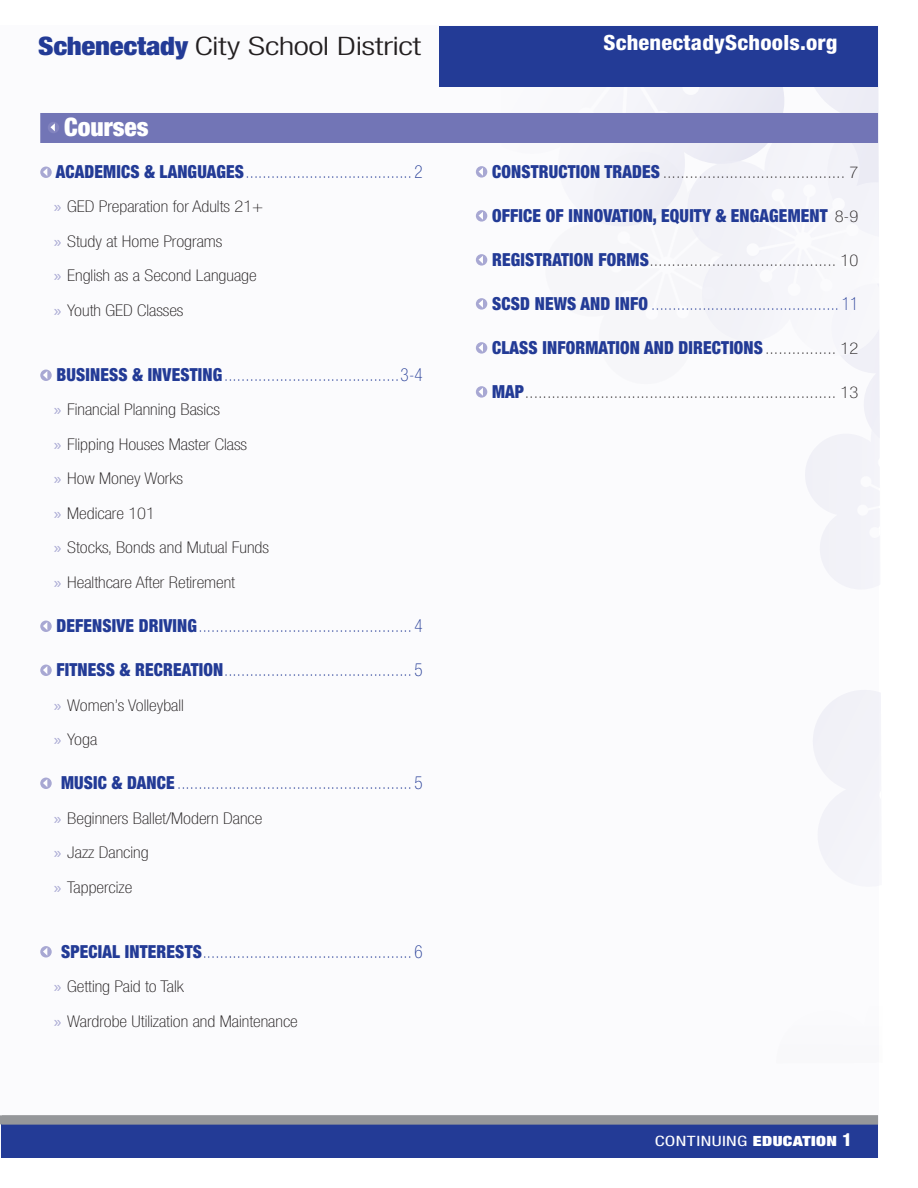
<style>
.page{position:relative;width:918px;height:1188px;background:#fff}
.page>*{position:absolute;margin:0;border:0;box-sizing:border-box;transform-origin:0 0}
.t1{font:300 condensed 25.5px "Helvetica Neue LT Std";letter-spacing:-.015em;color:#231f20;scale:1.39 1}
.course_section_heade{font:900 condensed 25.5px "Helvetica Neue LT Std";color:#fff}
.t2{font:800 condensed 21px "Helvetica Neue LT Std";letter-spacing:.01em;color:#fff;scale:1.07 1}
.toc_classname_sectio{font:100 condensed 18px "Helvetica Neue LT Std";color:#233b96;scale:.95 1}
.toc_classname_sectio-2{font:900 condensed 18px "Helvetica Neue LT Std";letter-spacing:.01em;color:#233b96;scale:.95 1}
.toc_classname_sectio-3{font:100 condensed 16.2px "Helvetica Neue LT Std";color:#231f20;scale:1.14 1}
.t3{font:condensed 14.25px "Helvetica Neue LT Std";letter-spacing:.015em;color:#fff;scale:1.34 1}
.s1{font-weight:900;color:#233b96}
.s2{font-weight:900}
.s3{font-family:"Myriad Pro";font-weight:400;font-stretch:normal;color:#a8a8d3}
.s4{font-weight:900;font-size:18px;color:#233b96}
.s5{font-weight:100;font-size:16.2px;color:#231f20}
.s6{font-weight:900;font-size:14.1px}
.s7{font-weight:800;font-size:18px}
</style>
<div class="page">
<svg style="left:878px;top:692px;width:3px;height:144px"></svg>
<svg style="left:878px;top:113px;width:2px;height:472px"></svg>
<div style="left:0;top:26px;width:878px;height:1132px;background:#fbfbfd"></div>
<div style="left:440px;top:26px;width:438px;height:61px;background:#233b96"></div>
<div style="left:1px;top:1124px;width:877px;height:34px;background:#233b96"></div>
<div style="left:0;top:1115px;width:878px;height:9px;background:#95979a"></div>
<div style="left:40px;top:113px;width:838px;height:18px;background:#7275b6"></div>
<div style="left:40px;top:131px;width:838px;height:12px;background:#7275b6"></div>
<div style="left:48px;top:122px;width:11px;height:11px;background:#8384bf;border-radius:50%"></div>
<svg style="left:50px;top:123px;width:5px;height:8px"></svg>
<svg style="left:40px;top:167px;width:12px;height:11px"></svg>
<svg style="left:43px;top:168px;width:4px;height:8px"></svg>
<svg style="left:40px;top:370px;width:12px;height:11px"></svg>
<svg style="left:43px;top:371px;width:4px;height:8px"></svg>
<svg style="left:40px;top:621px;width:12px;height:11px"></svg>
<svg style="left:43px;top:622px;width:4px;height:8px"></svg>
<svg style="left:40px;top:665px;width:12px;height:11px"></svg>
<svg style="left:43px;top:666px;width:4px;height:8px"></svg>
<svg style="left:40px;top:778px;width:12px;height:11px"></svg>
<svg style="left:43px;top:779px;width:4px;height:8px"></svg>
<svg style="left:40px;top:946px;width:12px;height:12px"></svg>
<svg style="left:43px;top:948px;width:4px;height:8px"></svg>
<div style="left:476px;top:166px;width:11px;height:12px;background:#a8a8d3;border-radius:50%"></div>
<svg style="left:479px;top:168px;width:4px;height:8px"></svg>
<div style="left:476px;top:210px;width:11px;height:12px;background:#a8a8d3;border-radius:50%"></div>
<svg style="left:479px;top:212px;width:4px;height:8px"></svg>
<div style="left:476px;top:254px;width:11px;height:12px;background:#a8a8d3;border-radius:50%"></div>
<svg style="left:479px;top:256px;width:4px;height:8px"></svg>
<div style="left:476px;top:298px;width:11px;height:12px;background:#a8a8d3;border-radius:50%"></div>
<svg style="left:479px;top:300px;width:4px;height:8px"></svg>
<div style="left:476px;top:342px;width:11px;height:12px;background:#a8a8d3;border-radius:50%"></div>
<svg style="left:479px;top:344px;width:4px;height:8px"></svg>
<div style="left:476px;top:386px;width:11px;height:12px;background:#a8a8d3;border-radius:50%"></div>
<svg style="left:479px;top:388px;width:4px;height:8px"></svg>
<h1 class="t1" style="left:38px;top:31px;width:277px"><span class="s1">Schenectady</span> City School District</h1>
<p class="t2" style="left:603px;top:30px;width:220px">SchenectadySchools.org</p>
<p class="course_section_heade" style="left:64px;top:111px;width:86px">Courses</p>
<p class="toc_classname_sectio" style="left:56px;top:162px;width:388px"><span class="s2">ACADEMICS &amp; LANGUAGES</span>....................................... 2</p>
<p class="toc_classname_sectio-3" style="left:54px;top:198px;width:185px"><span class="s3">»</span> GED Preparation for Adults 21+</p>
<p class="toc_classname_sectio-3" style="left:54px;top:232px;width:149px"><span class="s3">»</span> Study at Home Programs</p>
<p class="toc_classname_sectio-3" style="left:54px;top:267px;width:180px"><span class="s3">»</span> English as a Second Language</p>
<p class="toc_classname_sectio-3" style="left:54px;top:301px;width:115px"><span class="s3">»</span> Youth GED Classes</p>
<p class="toc_classname_sectio" style="left:57px;top:365px;width:387px"><span class="s2">BUSINESS &amp; INVESTING</span>.........................................3-4</p>
<p class="toc_classname_sectio-3" style="left:54px;top:401px;width:147px"><span class="s3">»</span> Financial Planning Basics</p>
<p class="toc_classname_sectio-3" style="left:54px;top:435px;width:171px"><span class="s3">»</span> Flipping Houses Master Class</p>
<p class="toc_classname_sectio-3" style="left:54px;top:470px;width:115px"><span class="s3">»</span> How Money Works</p>
<p class="toc_classname_sectio-3" style="left:54px;top:504px;width:90px"><span class="s3">»</span> Medicare 101</p>
<p class="toc_classname_sectio-3" style="left:54px;top:539px;width:190px"><span class="s3">»</span> Stocks, Bonds and Mutual Funds</p>
<p class="toc_classname_sectio-3" style="left:54px;top:573px;width:161px"><span class="s3">»</span> Healthcare After Retirement</p>
<p class="toc_classname_sectio" style="left:57px;top:616px;width:387px"><span class="s2">DEFENSIVE DRIVING</span>.................................................. 4</p>
<p class="toc_classname_sectio" style="left:57px;top:660px;width:387px"><span class="s2">FITNESS &amp; RECREATION</span>............................................ 5</p>
<p class="toc_classname_sectio-3" style="left:54px;top:696px;width:116px"><span class="s3">»</span> Women’s Volleyball</p>
<p class="toc_classname_sectio-3" style="left:54px;top:730px;width:40px"><span class="s3">»</span> Yoga</p>
<p class="toc_classname_sectio" style="left:61px;top:773px;width:382px"><span class="s2">MUSIC &amp; DANCE</span> ....................................................... 5</p>
<p class="toc_classname_sectio-3" style="left:54px;top:809px;width:185px"><span class="s3">»</span> Beginners Ballet/Modern Dance</p>
<p class="toc_classname_sectio-3" style="left:54px;top:843px;width:85px"><span class="s3">»</span> Jazz Dancing</p>
<p class="toc_classname_sectio-3" style="left:54px;top:878px;width:70px"><span class="s3">»</span> Tappercize</p>
<p class="toc_classname_sectio" style="left:61px;top:941px;width:382px"><span class="s2">SPECIAL INTERESTS</span>................................................. 6</p>
<p class="toc_classname_sectio-3" style="left:54px;top:977px;width:116px"><span class="s3">»</span> Getting Paid to Talk</p>
<p class="toc_classname_sectio-3" style="left:54px;top:1012px;width:216px"><span class="s3">»</span> Wardrobe Utilization and Maintenance</p>
<p class="toc_classname_sectio-3" style="left:492px;top:163px;width:323px"><span class="s4">CONSTRUCTION TRADES</span> ......................................... 7</p>
<p class="toc_classname_sectio-2" style="left:492px;top:204px;width:387px">OFFICE OF INNOVATION, EQUITY &amp; ENGAGEMENT <span class="s5">8-9</span></p>
<p class="toc_classname_sectio-3" style="left:492px;top:251px;width:323px"><span class="s4">REGISTRATION FORMS</span>.......................................... 10</p>
<p class="toc_classname_sectio" style="left:492px;top:293px;width:387px"><span class="s2">SCSD NEWS AND INFO</span> ............................................ 11</p>
<p class="toc_classname_sectio-2" style="left:492px;top:336px;width:387px">CLASS INFORMATION AND DIRECTIONS<span class="s5">................ 12</span></p>
<p class="toc_classname_sectio-3" style="left:492px;top:383px;width:323px"><span class="s4">MAP</span>...................................................................... 13</p>
<p class="t3" style="left:655px;top:1133px;width:149px">CONTINUING <span class="s6">EDUCATION</span> <span class="s7">1</span></p>
</div>
